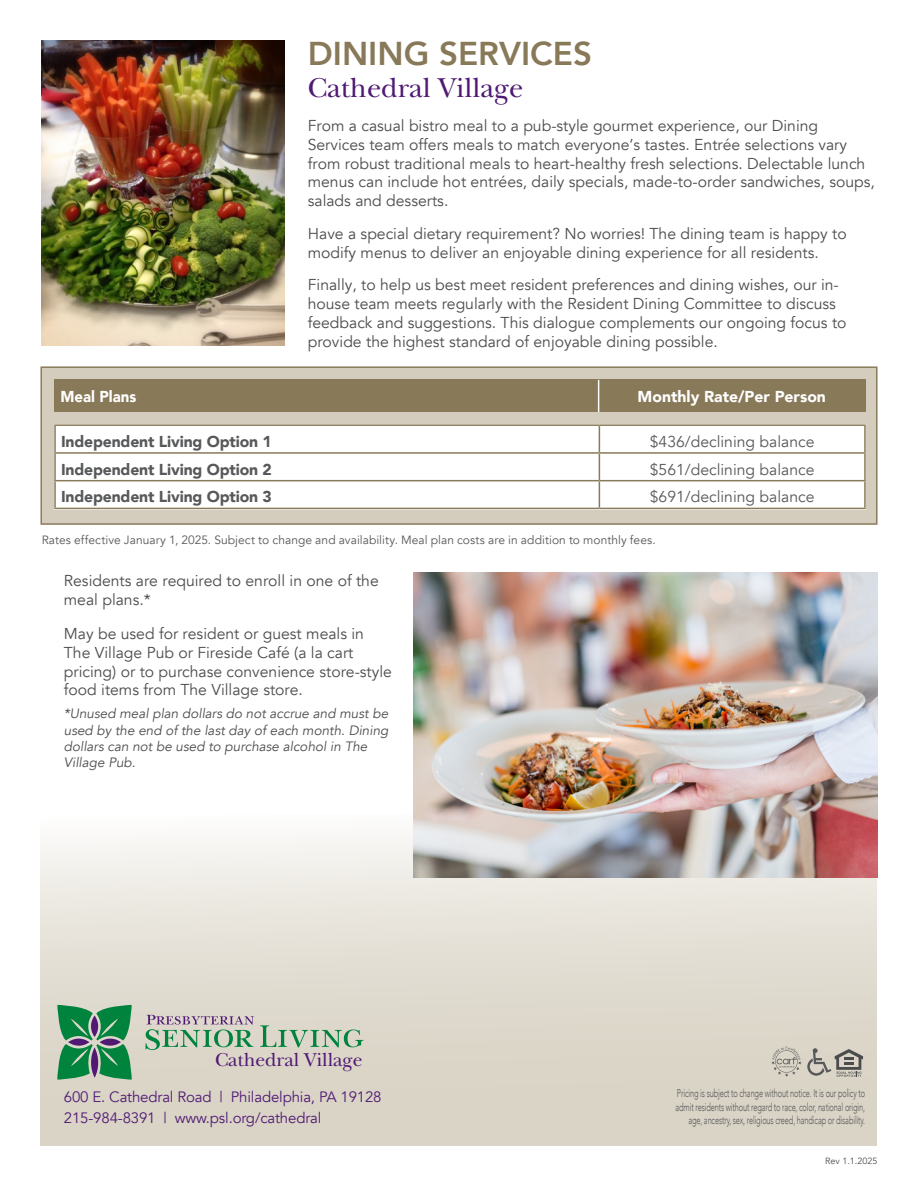
<style>
.page{position:relative;width:918px;height:1188px;background:#fff}
.page>*{position:absolute;margin:0;border:0;box-sizing:border-box;transform-origin:0 0}
.t1{font:800 33px "Avenir";color:#887958}
.t2{font:28.5px "New Baskerville Std";color:#501a74}
.t3{font:19.5px "New Baskerville Std";color:#501a74}
.t4{font:19.05px/28px "Hoefler Text";color:#594b3a;text-align:center}
.t5{font:15.75px/18.9px "Avenir";color:#4b4c4d}
.t6{font:900 15.75px "Avenir";letter-spacing:-.01em;color:#57585a}
.t7{font:15.75px "Avenir";color:#57585a}
.t8{font:900 15.75px "Avenir";color:#fff}
.t9{font:900 15.75px "Avenir";color:#fff;scale:.95 1}
.t10{font:15px/21px "Avenir";letter-spacing:-.01em;color:#501a74}
.t11{font:italic 13.5px/16.2px "Avenir";color:#4b4c4d}
.t12{font:12px "Avenir";letter-spacing:.005em;color:#57585a}
.t13{font:300 11.25px/13.5px "Avenir";letter-spacing:-.02em;color:#57585a;text-align:right;scale:.66 1}
.t14{font:9px "Avenir";color:#4b4c4d}
</style>
<div class="page">
<div style="left:40px;top:814px;width:838px;height:332px;background:linear-gradient(to bottom,#f6f5f1,#d3ccbc)"></div>
<img style="left:42px;top:40px;width:242px;height:306px">
<svg style="left:771px;top:1047px;width:92px;height:30px;background:#bab6ac"></svg>
<div style="left:41px;top:366px;width:836px;height:159px;background:#d4cdbd;border:1px solid #887958"></div>
<div style="left:54px;top:380px;width:812px;height:32px;background:#887958"></div>
<hr style="left:598px;top:380px;width:1px;height:32px;background:#fff">
<div style="left:54px;top:424px;width:811px;height:86px;background:#fff"></div>
<hr style="left:54px;top:424px;width:545px;height:2px;background:#887958">
<hr style="left:54px;top:426px;width:2px;height:26px;background:#887958">
<hr style="left:599px;top:424px;width:267px;height:2px;background:#887958">
<hr style="left:864px;top:426px;width:2px;height:26px;background:#887958">
<hr style="left:54px;top:452px;width:545px;height:2px;background:#887958">
<hr style="left:54px;top:454px;width:2px;height:26px;background:#887958">
<hr style="left:599px;top:452px;width:267px;height:2px;background:#887958">
<hr style="left:864px;top:454px;width:2px;height:26px;background:#887958">
<hr style="left:54px;top:480px;width:545px;height:1px;background:#887958">
<hr style="left:54px;top:481px;width:2px;height:27px;background:#887958">
<hr style="left:599px;top:480px;width:267px;height:1px;background:#887958">
<svg style="left:599px;top:426px;width:1px;height:82px"></svg>
<hr style="left:864px;top:481px;width:2px;height:27px;background:#887958">
<hr style="left:54px;top:508px;width:545px;height:1px;background:#887958">
<hr style="left:599px;top:508px;width:267px;height:1px;background:#887958">
<svg style="left:57px;top:1005px;width:75px;height:75px;background:#47936a"></svg>
<svg style="left:146px;top:1015px;width:108px;height:35px;background:#adbbac"></svg>
<svg style="left:260px;top:1025px;width:103px;height:22px;background:#aac4aa"></svg>
<img style="left:414px;top:573px;width:464px;height:305px">
<p class="t1" style="left:308px;top:28px;width:286px">DINING SERVICES</p>
<p class="t2" style="left:308px;top:71px;width:217px">Cathedral Village</p>
<p class="t5" style="left:308px;top:116px;width:569px">From a casual bistro meal to a pub-style gourmet experience, our Dining Services team offers meals to match everyone’s tastes. Entrée selections vary from robust traditional meals to heart-healthy fresh selections. Delectable lunch menus can include hot entrées, daily specials, made-to-order sandwiches, soups, salads and desserts.</p>
<p class="t5" style="left:308px;top:224px;width:540px">Have a special dietary requirement? No worries! The dining team is happy to modify menus to deliver an enjoyable dining experience for all residents.</p>
<p class="t5" style="left:308px;top:275px;width:540px">Finally, to help us best meet resident preferences and dining wishes, our in&shy;house team meets regularly with the Resident Dining Committee to discuss feedback and suggestions. This dialogue complements our ongoing focus to provide the highest standard of enjoyable dining possible.</p>
<p class="t9" style="left:60px;top:383px;width:81px">Meal Plans</p>
<p class="t8" style="left:638px;top:383px;width:190px">Monthly Rate/Per Person</p>
<p class="t6" style="left:61px;top:428px;width:212px">Independent Living Option 1</p>
<p class="t7" style="left:650px;top:432px;width:166px">$436/declining balance</p>
<p class="t6" style="left:61px;top:456px;width:212px">Independent Living Option 2</p>
<p class="t7" style="left:650px;top:460px;width:166px">$561/declining balance</p>
<p class="t6" style="left:61px;top:483px;width:212px">Independent Living Option 3</p>
<p class="t7" style="left:650px;top:488px;width:166px">$691/declining balance</p>
<p class="t4" style="left:45px;top:432px;width:225px">Kirkland Village is proud to offer casual, fine dining and customized catering.</p>
<p class="t12" style="left:42px;top:533px;width:615px">Rates effective January 1, 2025. Subject to change and availability. Meal plan costs are in addition to monthly fees.</p>
<p class="t5" style="left:64px;top:571px;width:316px">Residents are required to enroll in one of the meal plans.*</p>
<p class="t5" style="left:64px;top:624px;width:330px">May be used for resident or guest meals in The Village Pub or Fireside Café (a la cart pricing) or to purchase convenience store-style food items from The Village store.</p>
<p class="t11" style="left:64px;top:706px;width:326px">*Unused meal plan dollars do not accrue and must be used by the end of the last day of each month. Dining dollars can not be used to purchase alcohol in The Village Pub.</p>
<p class="t3" style="left:215px;top:1048px;width:149px">Cathedral Village</p>
<p class="t10" style="left:64px;top:1087px;width:319px">600 E. Cathedral Road | Philadelphia, PA 19128<br>215-984-8391 | www.psl.org/cathedral</p>
<p class="t13" style="left:676px;top:1087px;width:289px">Pricing is subject to change without notice. It is our policy to admit residents without regard to race, color, national origin, age, ancestry, sex, religious creed, handicap or disability.</p>
<p class="t14" style="left:825px;top:1156px;width:54px">Rev 1.1.2025</p>
</div>
